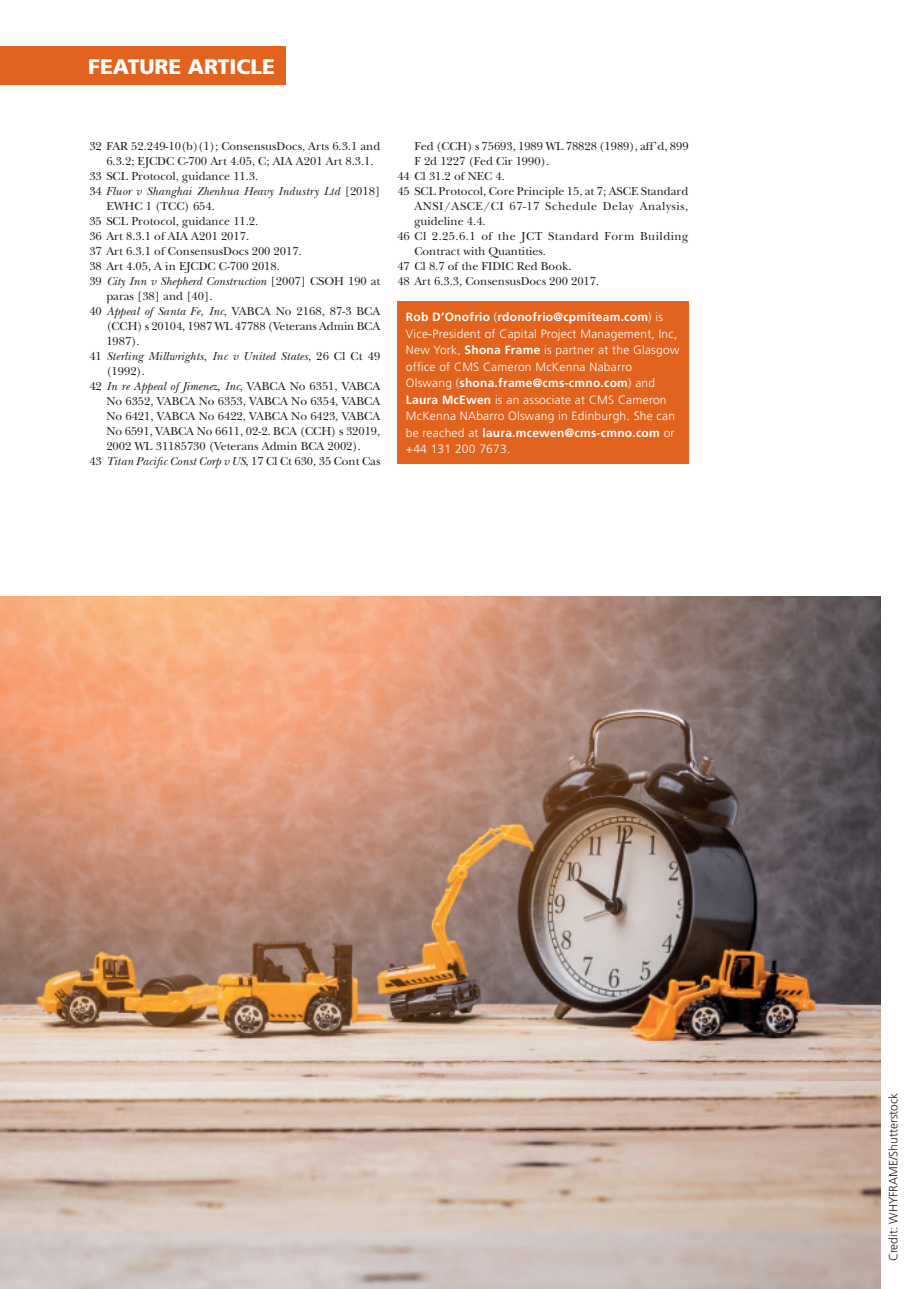
<style>
.page{position:relative;width:919px;height:1289px;background:#fff}
.page>*{position:absolute;margin:0;border:0;box-sizing:border-box;transform-origin:0 0}
.C-head{font:900 21px "Frutiger";color:#fff}
.footnote{font:12px/15px "New Baskerville";color:#231f20}
.Author_text_box{font:300 12px/16.5px "Frutiger";letter-spacing:.02em;color:#fff}
.footnote-2{font:italic 12px/15px "New Baskerville";color:#231f20}
.footnote-3{font:12px/15px "New Baskerville";letter-spacing:.04em;color:#231f20}
.t1{font:300 12px "Frutiger";color:#231f20}
.s1{font-style:normal}
.s2{font-style:italic}
.s3{font-weight:700}
</style>
<div class="page">
<div style="left:0;top:47px;width:286px;height:38px;background:#e1631e"></div>
<div style="left:397px;top:301px;width:291px;height:163px;background:#e1631e"></div>
<img style="left:0;top:596px;width:880px;height:692px">
<p class="C-head" style="left:88px;top:54px;width:188px">FEATURE ARTICLE</p>
<p class="footnote" style="left:106px;top:138px;width:275px;text-indent:-17px">32 FAR 52.249-10(b)(1); ConsensusDocs, Arts 6.3.1 and<br>6.3.2; EJCDC C-700 Art 4.05, C; AIA A201 Art 8.3.1.</p>
<p class="footnote" style="left:89px;top:168px;width:170px">33 SCL Protocol, guidance 11.3.</p>
<p class="footnote-2" style="left:106px;top:183px;width:275px;text-indent:-17px"><span class="s1">34</span> Fluor v Shanghai Zhenhua Heavy Industry Ltd <span class="s1">[2018]<br>EWHC 1 (TCC) 654.</span></p>
<p class="footnote" style="left:89px;top:213px;width:170px">35 SCL Protocol, guidance 11.2.</p>
<p class="footnote" style="left:89px;top:228px;width:161px">36 Art 8.3.1 of AIA A201 2017.</p>
<p class="footnote" style="left:89px;top:243px;width:214px">37 Art 6.3.1 of ConsensusDocs 200 2017.</p>
<p class="footnote" style="left:89px;top:258px;width:192px">38 Art 4.05, A in EJCDC C-700 2018.</p>
<p class="footnote" style="left:106px;top:273px;width:275px;text-indent:-17px">39 <span class="s2">City Inn v Shepherd Construction</span> [2007] CSOH 190 at paras [38] and [40].</p>
<p class="footnote" style="left:106px;top:303px;width:275px;text-align:justify;text-indent:-17px">40 <span class="s2">Appeal of Santa Fe, Inc</span>, VABCA No 2168, 87-3 BCA (CCH) s 20104, 1987 WL 47788 (Veterans Admin BCA 1987).</p>
<p class="footnote-2" style="left:106px;top:348px;width:275px;text-indent:-17px"><span class="s1">41</span> Sterling Millwrights, Inc v United States<span class="s1">, 26 Cl Ct 49 (1992).</span></p>
<p class="footnote" style="left:106px;top:378px;width:275px;text-align:justify;text-indent:-17px">42 <span class="s2">In re Appeal of Jimenez, Inc</span>, VABCA No 6351, VABCA No 6352, VABCA No 6353, VABCA No 6354, VABCA No 6421, VABCA No 6422, VABCA No 6423, VABCA No 6591, VABCA No 6611, 02-2. BCA (CCH) s 32019, 2002 WL 31185730 (Veterans Admin BCA 2002).</p>
<p class="footnote-2" style="left:89px;top:453px;width:292px"><span class="s1">43</span> Titan Pacific Const Corp v US<span class="s1">, 17 Cl Ct 630, 35 Cont Cas</span></p>
<p class="footnote" style="left:414px;top:138px;width:276px">Fed (CCH) s 75693, 1989 WL 78828 (1989), aff’d, 899<br>F 2d 1227 (Fed Cir 1990).</p>
<p class="footnote" style="left:397px;top:168px;width:109px">44 Cl 31.2 of NEC 4.</p>
<p class="footnote" style="left:414px;top:183px;width:275px;text-align:justify;text-indent:-17px">45 SCL Protocol, Core Principle 15, at 7; ASCE Standard ANSI/ASCE/CI 67-17 Schedule Delay Analysis, guideline 4.4.</p>
<p class="footnote-3" style="left:414px;top:228px;width:275px;text-indent:-17px">46 Cl 2.25.6.1 of the JCT Standard Form Building<br>Contract with Quantities.</p>
<p class="footnote" style="left:397px;top:258px;width:175px">47 Cl 8.7 of the FIDIC Red Book.</p>
<p class="footnote" style="left:397px;top:273px;width:203px">48 Art 6.3.3, ConsensusDocs 200 2017.</p>
<p class="Author_text_box" style="left:406px;top:309px;width:275px"><span class="s3">Rob D’Onofrio</span> (<span class="s3">rdonofrio@cpmiteam.com</span>) is Vice-President of Capital Project Management, Inc, New York, <span class="s3">Shona Frame</span> is partner at the Glasgow office of CMS Cameron McKenna Nabarro Olswang (<span class="s3">shona.frame@cms-cmno.com</span>) and <span class="s3">Laura McEwen</span> is an associate at CMS Cameron McKenna NAbarro Olswang in Edinburgh. She can be reached at <span class="s3">laura.mcewen@cms-cmno.com</span> or +44 131 200 7673.</p>
<p class="t1" style="left:886px;top:1261px;width:170px;rotate:-90deg">Credit: WHYFRAME/Shutterstock</p>
</div>
